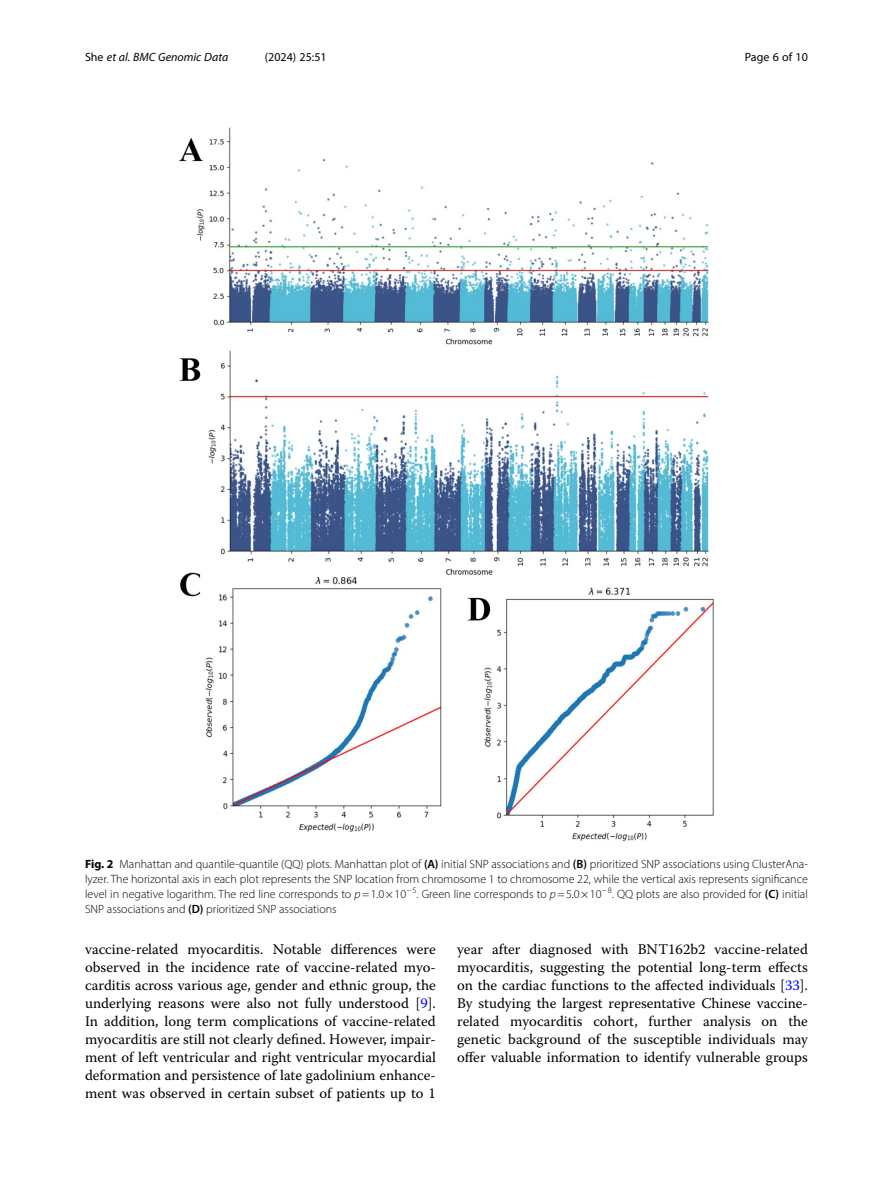
<style>
.page{position:relative;width:893px;height:1191px;background:#fff}
.page>*{position:absolute;margin:0;border:0;box-sizing:border-box;transform-origin:0 0}
.Body_Text{font:14.7px/18px "Warnock Pro";color:#000;text-align:justify}
.Figure_Caption{font:300 12px/15px "Myriad Pro";color:#000;text-align:justify}
.t1{font:italic 12px "Myriad Pro";color:#000}
.t2{font:12px "Myriad Pro";color:#000}
.s1{font-style:normal}
.s2{font-weight:700}
.s3{font-weight:600}
.s4{font-style:italic}
.s5{color:#00f}
</style>
<div class="page">
<img style="left:179px;top:127px;width:535px;height:714px">
<p class="t1" style="left:85px;top:50px;width:145px"><span class="s1">She</span> et al. BMC Genomic Data</p>
<p class="t2" style="left:265px;top:50px;width:63px">(2024) 25:51</p>
<p class="t2" style="left:745px;top:50px;width:65px">Page 6 of 10</p>
<p class="Figure_Caption" style="left:85px;top:856px;width:724px"><span class="s2">Fig. 2</span> Manhattan and quantile-quantile (QQ) plots. Manhattan plot of <span class="s3">(A)</span> initial SNP associations and <span class="s3">(B)</span> prioritized SNP associations using ClusterAna&shy;lyzer. The horizontal axis in each plot represents the SNP location from chromosome 1 to chromosome 22, while the vertical axis represents significance level in negative logarithm. The red line corresponds to <span class="s4">p</span>=1.0×10<sup>−5</sup>. Green line corresponds to <span class="s4">p</span>=5.0×10<sup>−8</sup>. QQ plots are also provided for <span class="s3">(C)</span> initial SNP associations and <span class="s3">(D)</span> prioritized SNP associations</p>
<p class="Body_Text" style="left:85px;top:940px;width:352px">vaccine-related myocarditis. Notable differences were observed in the incidence rate of vaccine-related myo&shy;carditis across various age, gender and ethnic group, the underlying reasons were also not fully understood [<span class="s5">9</span>].<br>In addition, long term complications of vaccine-related myocarditis are still not clearly defined. However, impair&shy;ment of left ventricular and right ventricular myocardial deformation and persistence of late gadolinium enhance&shy;ment was observed in certain subset of patients up to 1</p>
<p class="Body_Text" style="left:457px;top:940px;width:352px">year after diagnosed with BNT162b2 vaccine-related myocarditis, suggesting the potential long-term effects on the cardiac functions to the affected individuals [<span class="s5">33</span>].<br>By studying the largest representative Chinese vaccine&shy;related myocarditis cohort, further analysis on the genetic background of the susceptible individuals may offer valuable information to identify vulnerable groups</p>
</div>
